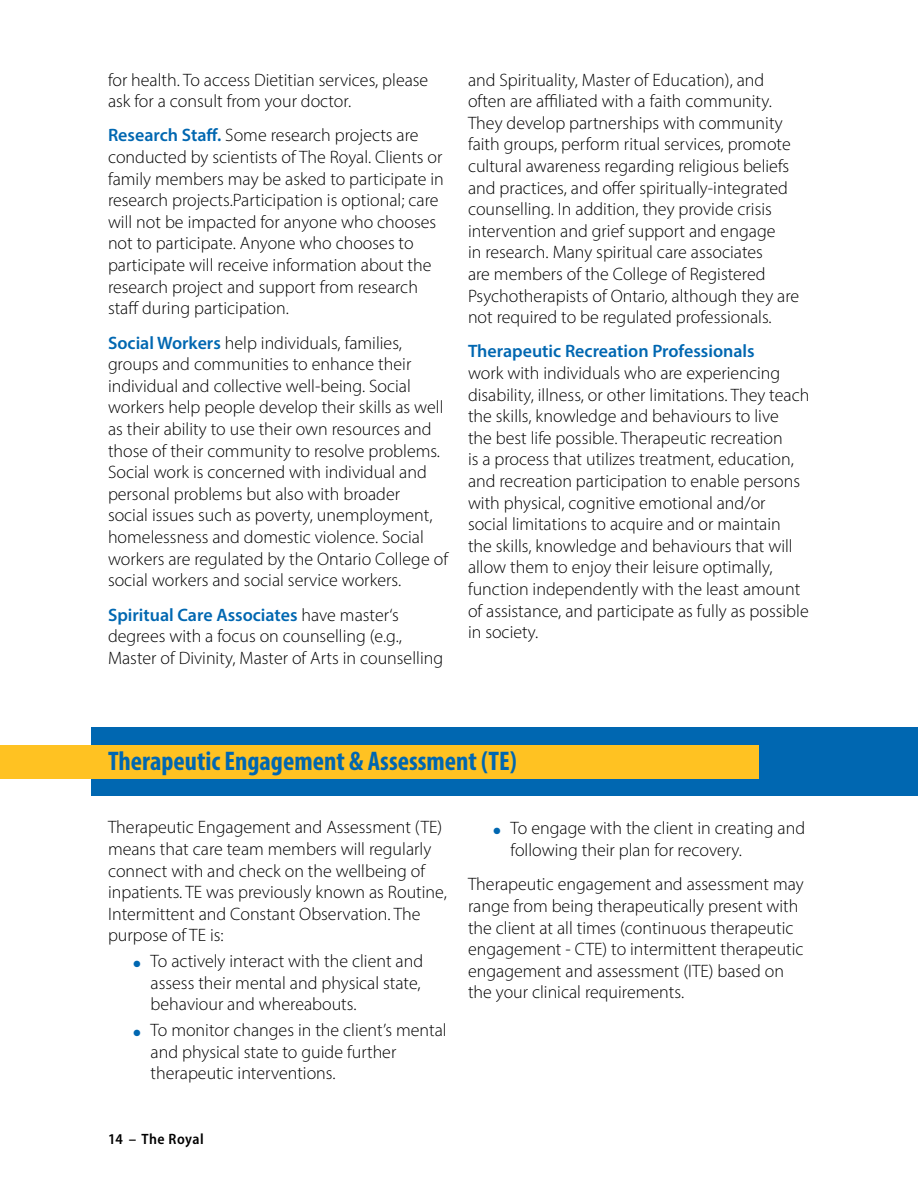
<style>
.page{position:relative;width:918px;height:1188px;background:#fff}
.page>*{position:absolute;margin:0;border:0;box-sizing:border-box;transform-origin:0 0}
.t1{font:700 condensed 27px "Myriad Pro";color:#0067b1}
.t2{font:300 18px/21.6px "Myriad Pro";color:#000}
.t3{font:600 18px "Myriad Pro";color:#0067b1}
.t4{font:600 semi-condensed 15px "Myriad Pro";letter-spacing:.03em;color:#000}
.s1{font-weight:600;color:#0067b1}
.s2{color:#0067b1}
</style>
<div class="page">
<div style="left:92px;top:727px;width:826px;height:68px;background:#0067b1"></div>
<div style="left:0;top:745px;width:758px;height:33px;background:#ffc222"></div>
<p class="t2" style="left:108px;top:69px;width:322px">for health. To access Dietitian services, please ask for a consult from your doctor.</p>
<p class="t2" style="left:108px;top:124px;width:337px"><span class="s1">Research Staff.</span> Some research projects are conducted by scientists of The Royal. Clients or family members may be asked to participate in research projects.Participation is optional; care will not be impacted for anyone who chooses not to participate. Anyone who chooses to participate will receive information about the research project and support from research staff during participation.</p>
<p class="t2" style="left:108px;top:332px;width:342px"><span class="s1">Social Workers</span> help individuals, families, groups and communities to enhance their individual and collective well-being. Social workers help people develop their skills as well as their ability to use their own resources and those of their community to resolve problems.<br>Social work is concerned with individual and personal problems but also with broader<br>social issues such as poverty, unemployment, homelessness and domestic violence. Social workers are regulated by the Ontario College of social workers and social service workers.</p>
<p class="t2" style="left:108px;top:604px;width:337px"><span class="s1">Spiritual Care Associates</span> have master‘s degrees with a focus on counselling (e.g.,<br>Master of Divinity, Master of Arts in counselling</p>
<p class="t2" style="left:468px;top:69px;width:333px">and Spirituality, Master of Education), and often are affiliated with a faith community.<br>They develop partnerships with community faith groups, perform ritual services, promote cultural awareness regarding religious beliefs and practices, and offer spiritually-integrated counselling. In addition, they provide crisis intervention and grief support and engage<br>in research. Many spiritual care associates<br>are members of the College of Registered Psychotherapists of Ontario, although they are not required to be regulated professionals.</p>
<p class="t3" style="left:468px;top:340px;width:288px">Therapeutic Recreation Professionals</p>
<p class="t2" style="left:468px;top:362px;width:343px">work with individuals who are experiencing disability, illness, or other limitations. They teach the skills, knowledge and behaviours to live<br>the best life possible. Therapeutic recreation<br>is a process that utilizes treatment, education, and recreation participation to enable persons with physical, cognitive emotional and/or social limitations to acquire and or maintain<br>the skills, knowledge and behaviours that will allow them to enjoy their leisure optimally, function independently with the least amount of assistance, and participate as fully as possible in society.</p>
<h1 class="t1" style="left:108px;top:744px;width:410px">Therapeutic Engagement &amp; Assessment (TE)</h1>
<p class="t2" style="left:108px;top:816px;width:340px">Therapeutic Engagement and Assessment (TE) means that care team members will regularly connect with and check on the wellbeing of inpatients. TE was previously known as Routine, Intermittent and Constant Observation. The purpose of TE is:</p>
<p class="t2" style="left:151px;top:950px;width:274px;text-indent:-17px"><span class="s2">●</span> To actively interact with the client and assess their mental and physical state, behaviour and whereabouts.</p>
<p class="t2" style="left:151px;top:1019px;width:298px;text-indent:-17px"><span class="s2">●</span> To monitor changes in the client’s mental and physical state to guide further therapeutic interventions.</p>
<p class="t4" style="left:108px;top:1129px;width:97px">14 – The Royal</p>
<p class="t2" style="left:511px;top:818px;width:296px;text-indent:-17px"><span class="s2">●</span> To engage with the client in creating and following their plan for recovery.</p>
<p class="t2" style="left:468px;top:873px;width:337px">Therapeutic engagement and assessment may range from being therapeutically present with the client at all times (continuous therapeutic engagement - CTE) to intermittent therapeutic engagement and assessment (ITE) based on the your clinical requirements.</p>
</div>
